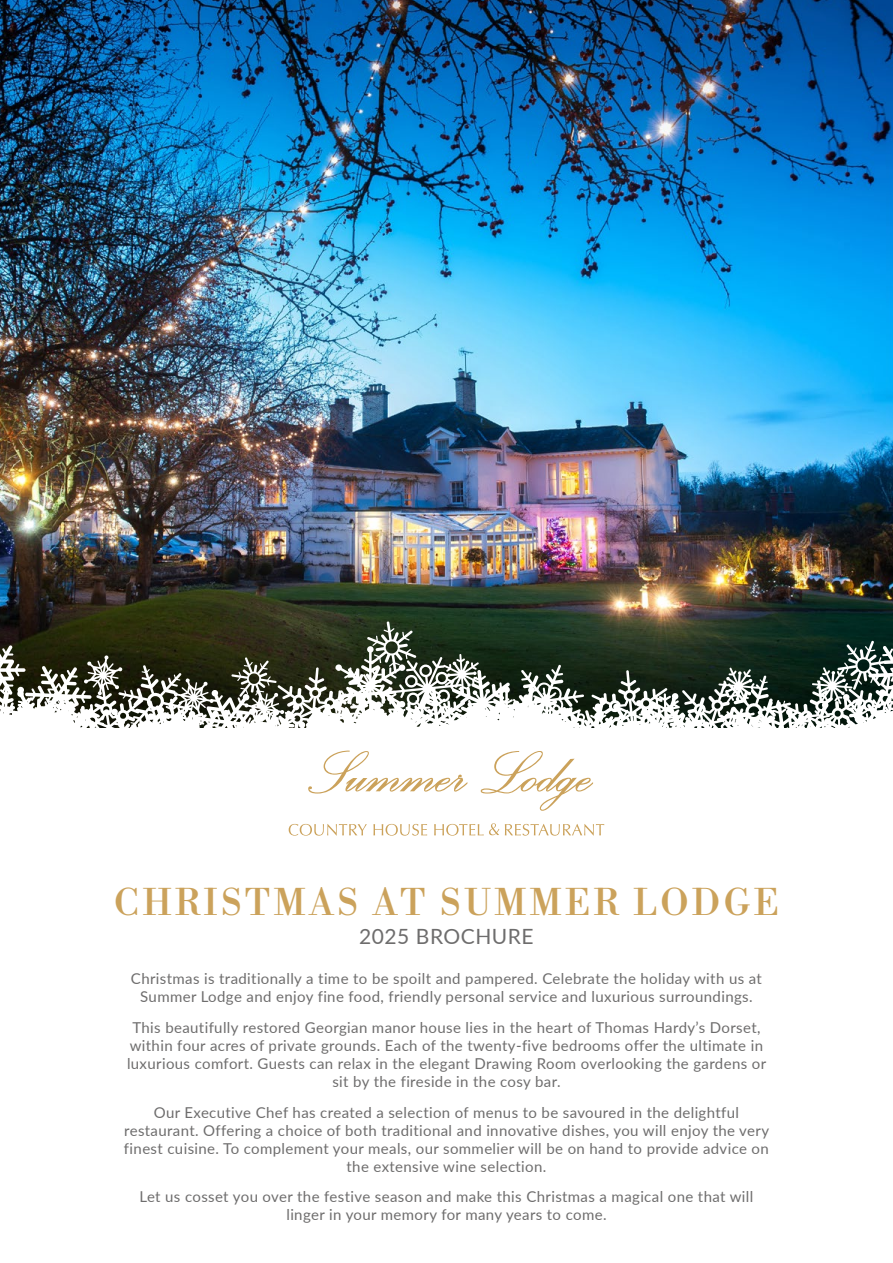
<style>
.page{position:relative;width:893px;height:1263px;background:#fff}
.page>*{position:absolute;margin:0;border:0;box-sizing:border-box;transform-origin:0 0}
.t1{font:36px "Libre Bodoni";letter-spacing:.1em;color:#cba25b}
.t2{font:21px "Lato";letter-spacing:.025em;color:#6e6d6d}
.t3{font:15px/18px "Lato";letter-spacing:.025em;color:#6e6d6d;text-align:center}
</style>
<div class="page">
<img style="left:0;top:0;width:893px;height:621px">
<svg style="left:0;top:621px;width:893px;height:107px"></svg>
<svg style="left:308px;top:750px;width:159px;height:43px"></svg>
<svg style="left:481px;top:751px;width:112px;height:60px"></svg>
<svg style="left:289px;top:824px;width:78px;height:12px"></svg>
<svg style="left:373px;top:824px;width:54px;height:12px"></svg>
<svg style="left:505px;top:824px;width:99px;height:12px"></svg>
<svg style="left:434px;top:823px;width:65px;height:13px"></svg>
<h1 class="t1" style="left:114px;top:874px;width:666px">CHRISTMAS AT SUMMER LODGE</h1>
<h2 class="t2" style="left:359px;top:922px;width:176px">2025 BROCHURE</h2>
<p class="t3" style="left:131px;top:969px;width:632px">Christmas is traditionally a time to be spoilt and pampered. Celebrate the holiday with us at<br>Summer Lodge and enjoy fine food, friendly personal service and luxurious surroundings.</p>
<p class="t3" style="left:127px;top:1018px;width:641px">This beautifully restored Georgian manor house lies in the heart of Thomas Hardy’s Dorset, within four acres of private grounds. Each of the twenty-five bedrooms offer the ultimate in luxurious comfort. Guests can relax in the elegant Drawing Room overlooking the gardens or sit by the fireside in the cosy bar.</p>
<p class="t3" style="left:124px;top:1102px;width:647px">Our Executive Chef has created a selection of menus to be savoured in the delightful restaurant. Offering a choice of both traditional and innovative dishes, you will enjoy the very finest cuisine. To complement your meals, our sommelier will be on hand to provide advice on the extensive wine selection.</p>
<p class="t3" style="left:139px;top:1187px;width:615px">Let us cosset you over the festive season and make this Christmas a magical one that will linger in your memory for many years to come.</p>
</div>
